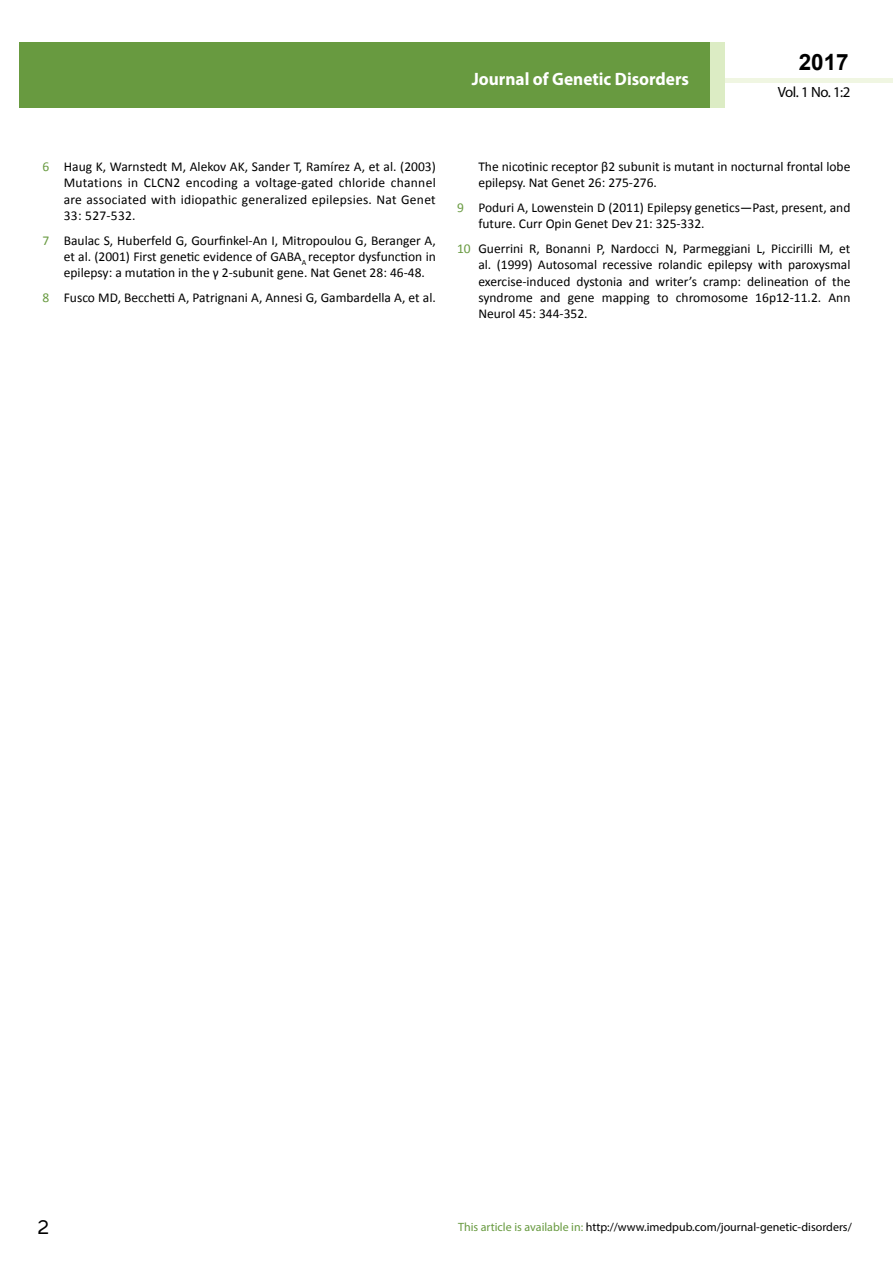
<style>
.page{position:relative;width:893px;height:1263px;background:#fff}
.page>*{position:absolute;margin:0;border:0;box-sizing:border-box;transform-origin:0 0}
.t1{font:25.5px "Tunga";color:#000}
.t2{font:700 22.5px "Arial";color:#000}
.t3{font:700 18px "Myriad Pro";color:#fff;scale:.96 1}
.t4{font:14.85px "Myriad Pro";color:#000}
.t5{font:13.5px/16.2px "Calibri";color:#000;text-align:justify}
.t6{font:12px "Myriad Pro";color:#000}
.s1{color:#689a40}
</style>
<div class="page">
<hr style="left:725px;top:78px;width:168px;height:4px;background:#f0f6e2">
<div style="left:709px;top:42px;width:16px;height:66px;background:#dcecc4"></div>
<div style="left:19px;top:42px;width:690px;height:66px;background:#689a40"></div>
<h3 class="t3" style="left:472px;top:67px;width:228px">Journal of Genetic Disorders</h3>
<h3 class="t3" style="left:585px;top:74px;width:128px">ISSN 1698-9465</h3>
<h2 class="t2" style="left:799px;top:47px;width:52px">2017</h2>
<p class="t4" style="left:778px;top:83px;width:74px">Vol. 1 No. 1:2</p>
<p class="t5" style="left:64px;top:159px;width:374px;text-indent:-21px"><span class="s1">6</span> Haug K, Warnstedt M, Alekov AK, Sander T, Ramírez A, et al. (2003)<br>Mutations in CLCN2 encoding a voltage-gated chloride channel are associated with idiopathic generalized epilepsies. Nat Genet 33: 527-532.</p>
<p class="t5" style="left:64px;top:232px;width:374px;text-indent:-21px"><span class="s1">7</span> Baulac S, Huberfeld G, Gourfinkel-An I, Mitropoulou G, Beranger A, et al. (2001) First genetic evidence of GABA<sub>A</sub> receptor dysfunction in epilepsy: a mutation in the γ 2-subunit gene. Nat Genet 28: 46-48.</p>
<p class="t5" style="left:43px;top:289px;width:395px"><span class="s1">8</span> Fusco MD, Becchetti A, Patrignani A, Annesi G, Gambardella A, et al.</p>
<p class="t5" style="left:478px;top:159px;width:374px">The nicotinic receptor β2 subunit is mutant in nocturnal frontal lobe epilepsy. Nat Genet 26: 275-276.</p>
<p class="t5" style="left:478px;top:200px;width:374px;text-indent:-21px"><span class="s1">9</span> Poduri A, Lowenstein D (2011) Epilepsy genetics—Past, present, and future. Curr Opin Genet Dev 21: 325-332.</p>
<p class="t5" style="left:478px;top:241px;width:374px;text-indent:-21px"><span class="s1">10</span> Guerrini R, Bonanni P, Nardocci N, Parmeggiani L, Piccirilli M, et al. (1999) Autosomal recessive rolandic epilepsy with paroxysmal exercise-induced dystonia and writer’s cramp: delineation of the syndrome and gene mapping to chromosome 16p12-11.2. Ann Neurol 45: 344-352.</p>
<h1 class="t1" style="left:38px;top:1210px;width:13px">2</h1>
<p class="t6" style="left:458px;top:1219px;width:395px"><span class="s1">This article is available in:</span> http://www.imedpub.com/journal-genetic-disorders/</p>
</div>
